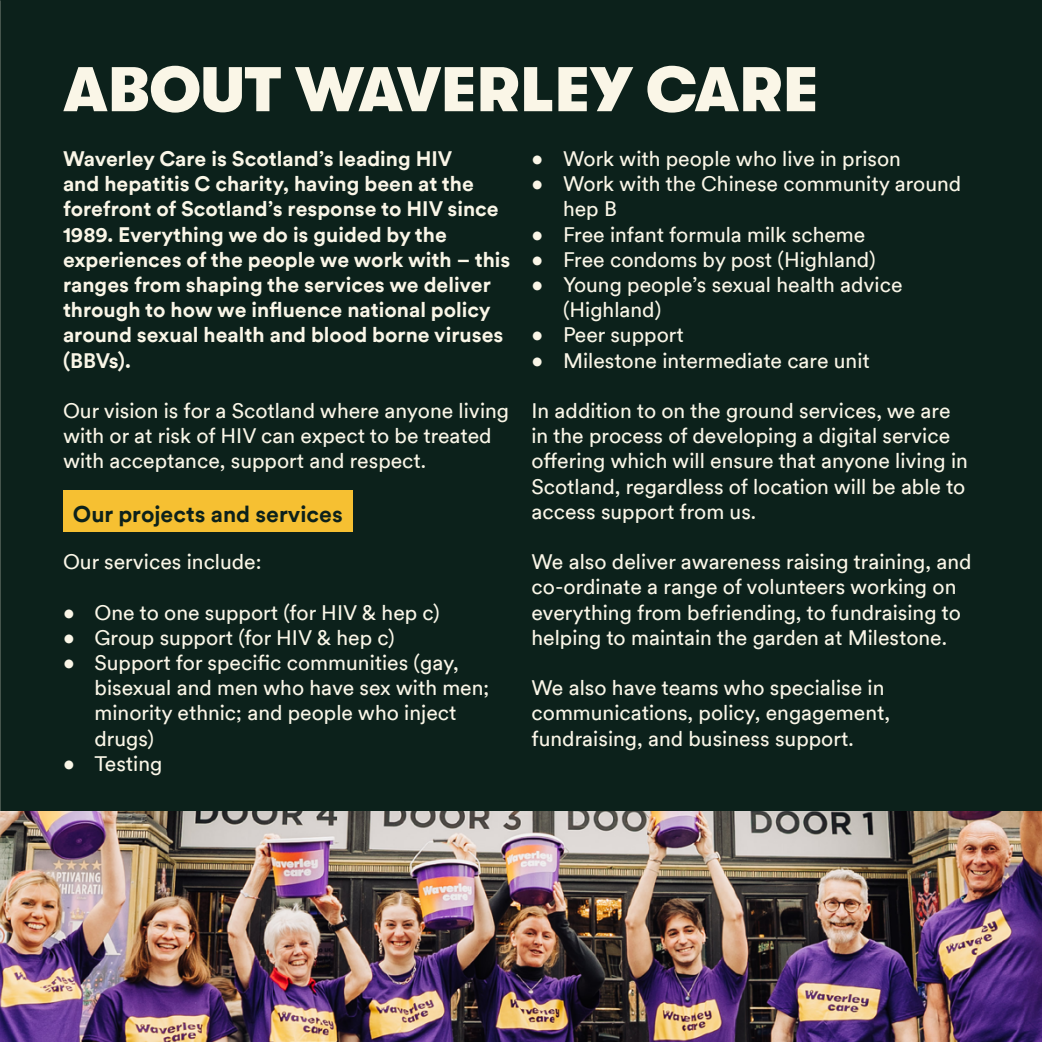
<style>
.page{position:relative;width:1042px;height:1042px;background:#0c211b}
.page>*{position:absolute;margin:0;border:0;box-sizing:border-box;transform-origin:0 0}
.t1{font:900 63px "GT Walsheim";color:#faf6e7}
.t2{font:700 22.75px "Circular XXTT";color:#0c211b}
.t3{font:21px/25.2px "Circular XXTT";color:#faf6e7}
.t4{font:700 21px/25.2px "Circular XXTT";color:#faf6e7}
</style>
<div class="page">
<div style="left:63px;top:490px;width:290px;height:42px;background:#f6c032"></div>
<img style="left:0;top:811px;width:1042px;height:231px">
<h1 class="t1" style="left:63px;top:54px;width:757px">ABOUT WAVERLEY CARE</h1>
<p class="t4" style="left:63px;top:145px;width:449px">Waverley Care is Scotland’s leading HIV<br>and hepatitis C charity, having been at the forefront of Scotland’s response to HIV since 1989. Everything we do is guided by the experiences of the people we work with – this ranges from shaping the services we deliver through to how we influence national policy around sexual health and blood borne viruses (BBVs).</p>
<p class="t3" style="left:63px;top:397px;width:448px">Our vision is for a Scotland where anyone living with or at risk of HIV can expect to be treated with acceptance, support and respect.</p>
<p class="t3" style="left:531px;top:145px;width:371px">• Work with people who live in prison</p>
<p class="t3" style="left:563px;top:170px;width:400px;text-indent:-32px">• Work with the Chinese community around hep B</p>
<p class="t3" style="left:531px;top:221px;width:335px">• Free infant formula milk scheme</p>
<p class="t3" style="left:531px;top:246px;width:346px">• Free condoms by post (Highland)</p>
<p class="t3" style="left:563px;top:271px;width:341px;text-indent:-32px">• Young people’s sexual health advice (Highland)</p>
<p class="t3" style="left:531px;top:321px;width:154px">• Peer support</p>
<p class="t3" style="left:531px;top:347px;width:340px">• Milestone intermediate care unit</p>
<p class="t3" style="left:531px;top:397px;width:438px">In addition to on the ground services, we are in the process of developing a digital service offering which will ensure that anyone living in Scotland, regardless of location will be able to access support from us.</p>
<p class="t3" style="left:531px;top:548px;width:441px">We also deliver awareness raising training, and co-ordinate a range of volunteers working on everything from befriending, to fundraising to helping to maintain the garden at Milestone.</p>
<p class="t3" style="left:531px;top:674px;width:360px">We also have teams who specialise in communications, policy, engagement, fundraising, and business support.</p>
<p class="t2" style="left:73px;top:498px;width:271px">Our projects and services</p>
<p class="t3" style="left:63px;top:548px;width:200px">Our services include:</p>
<p class="t3" style="left:63px;top:599px;width:378px">• One to one support (for HIV &amp; hep c)</p>
<p class="t3" style="left:63px;top:624px;width:333px">• Group support (for HIV &amp; hep c)</p>
<p class="t3" style="left:94px;top:649px;width:396px;text-indent:-32px">• Support for specific communities (gay, bisexual and men who have sex with men; minority ethnic; and people who inject drugs)</p>
<p class="t3" style="left:63px;top:750px;width:101px">• Testing</p>
</div>
